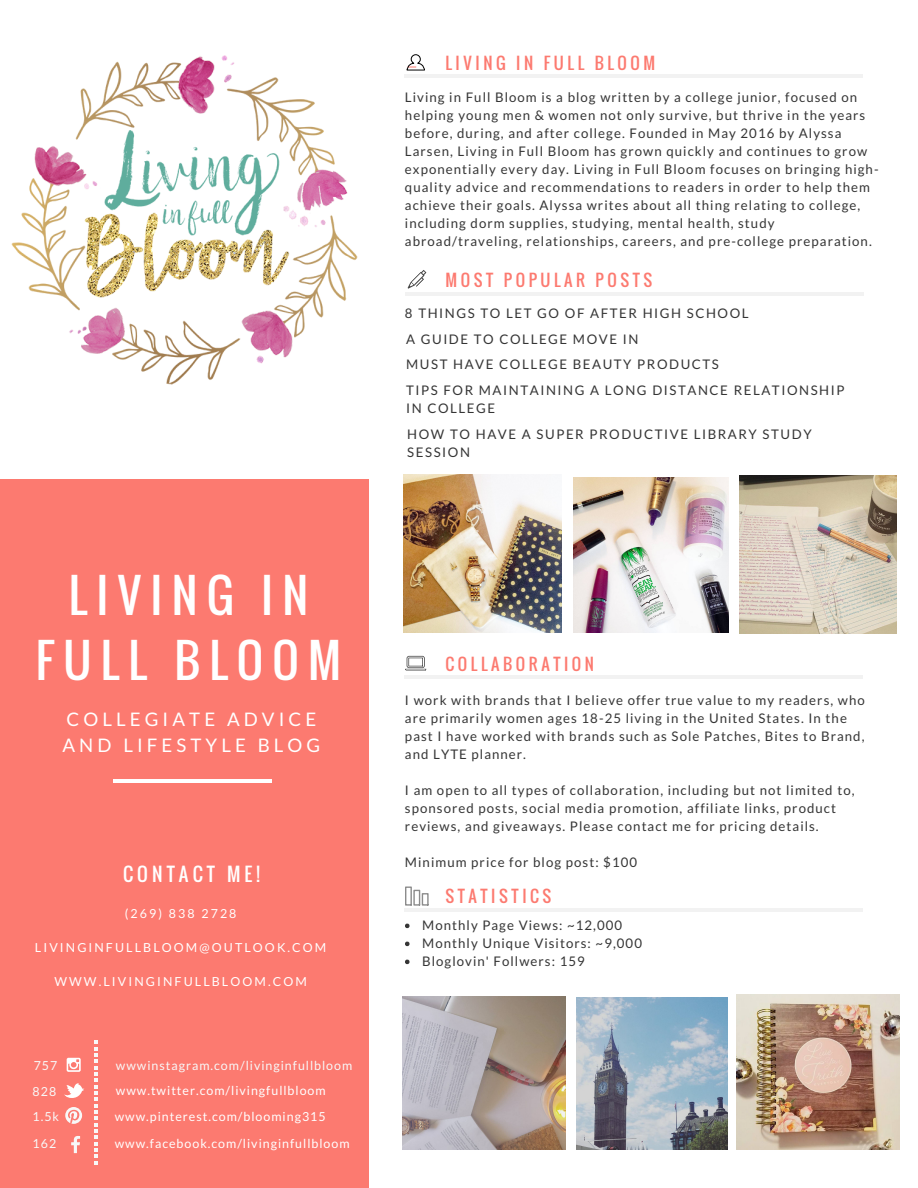
<style>
.page{position:relative;width:918px;height:1188px;background:#fff}
.page>*{position:absolute;margin:0;border:0;box-sizing:border-box;transform-origin:0 0}
.t1{font:45.9px/64.2px "Oswald";letter-spacing:.2em;color:#fff;text-align:center}
.t2{font:18.75px/25.8px "Lato";letter-spacing:.22em;color:#fff}
.t3{font:18.75px "Oswald";letter-spacing:.22em;color:#fff}
.t4{font:16.35px "Oswald";letter-spacing:.22em;color:#fc7a70}
.t5{font:13.2px/18px "Lato";letter-spacing:.08em;color:#353535}
.t6{font:13.2px/25.8px "Lato";letter-spacing:.12em;color:#353535}
.t7{font:12.45px "Lato";letter-spacing:.08em;color:#fff}
.t8{font:12.45px "Lato";letter-spacing:.17em;color:#fff}
.t9{font:12.45px/25.3px "Lato";letter-spacing:.08em;color:#f8f8f8}
</style>
<div class="page">
<div style="left:0;top:479px;width:369px;height:709px;background:#fc7a70"></div>
<hr style="left:114px;top:780px;width:158px;height:3px;background:#fff">
<hr style="left:405px;top:292px;width:459px;height:4px;background:#f2f2f2">
<hr style="left:404px;top:675px;width:459px;height:3px;background:#f2f2f2">
<hr style="left:404px;top:908px;width:459px;height:3px;background:#f2f2f2">
<hr style="left:404px;top:74px;width:459px;height:4px;background:#f2f2f2">
<svg style="left:71px;top:1136px;width:9px;height:17px"></svg>
<svg style="left:66px;top:1057px;width:15px;height:15px"></svg>
<svg style="left:64px;top:1083px;width:20px;height:15px"></svg>
<svg style="left:406px;top:54px;width:19px;height:17px"></svg>
<svg style="left:407px;top:270px;width:20px;height:19px"></svg>
<svg style="left:405px;top:656px;width:21px;height:14px"></svg>
<svg style="left:405px;top:924px;width:4px;height:4px"></svg>
<svg style="left:405px;top:942px;width:4px;height:4px"></svg>
<svg style="left:405px;top:960px;width:4px;height:4px"></svg>
<img style="left:404px;top:475px;width:157px;height:157px">
<img style="left:574px;top:477px;width:155px;height:155px">
<img style="left:739px;top:476px;width:158px;height:157px">
<svg style="left:405px;top:886px;width:24px;height:20px"></svg>
<img style="left:403px;top:997px;width:163px;height:153px">
<img style="left:576px;top:998px;width:152px;height:152px">
<svg style="left:65px;top:1107px;width:17px;height:17px"></svg>
<svg style="left:95px;top:1041px;width:3px;height:123px"></svg>
<img style="left:737px;top:994px;width:163px;height:156px">
<img style="left:11px;top:55px;width:347px;height:330px">
<h1 class="t1" style="left:36px;top:563px;width:307px">LIVING IN<br>FULL BLOOM</h1>
<h2 class="t2" style="left:63px;top:705px;width:259px">COLLEGIATE ADVICE<br>AND LIFESTYLE BLOG</h2>
<h2 class="t3" style="left:123px;top:860px;width:138px">CONTACT ME!</h2>
<p class="t8" style="left:125px;top:906px;width:113px">(269) 838 2728</p>
<p class="t8" style="left:35px;top:939px;width:293px">LIVINGINFULLBLOOM@OUTLOOK.COM</p>
<p class="t8" style="left:54px;top:973px;width:254px">WWW.LIVINGINFULLBLOOM.COM</p>
<p class="t9" style="left:33px;top:1052px;width:28px">757<br>828<br>1.5k</p>
<p class="t9" style="left:33px;top:1130px;width:25px">162</p>
<p class="t9" style="left:116px;top:1052px;width:238px">wwwinstagram.com/livinginfullbloom</p>
<p class="t7" style="left:116px;top:1082px;width:211px">www.twitter.com/livingfullbloom</p>
<p class="t7" style="left:115px;top:1108px;width:212px">www.pinterest.com/blooming315</p>
<p class="t7" style="left:115px;top:1135px;width:236px">www.facebook.com/livinginfullbloom</p>
<p class="t4" style="left:445px;top:50px;width:211px">LIVING IN FULL BLOOM</p>
<p class="t5" style="left:405px;top:88px;width:475px">Living in Full Bloom is a blog written by a college junior, focused on helping young men &amp; women not only survive, but thrive in the years before, during, and after college. Founded in May 2016 by Alyssa Larsen, Living in Full Bloom has grown quickly and continues to grow exponentially every day. Living in Full Bloom focuses on bringing high&shy;quality advice and recommendations to readers in order to help them achieve their goals. Alyssa writes about all thing relating to college, including dorm supplies, studying, mental health, study abroad/traveling, relationships, careers, and pre-college preparation.</p>
<p class="t4" style="left:445px;top:267px;width:208px">MOST POPULAR POSTS</p>
<p class="t6" style="left:405px;top:300px;width:345px">8 THINGS TO LET GO OF AFTER HIGH SCHOOL<br>A GUIDE TO COLLEGE MOVE IN</p>
<p class="t6" style="left:406px;top:351px;width:440px">MUST HAVE COLLEGE BEAUTY PRODUCTS<br>TIPS FOR MAINTAINING A LONG DISTANCE RELATIONSHIP</p>
<p class="t6" style="left:406px;top:395px;width:407px">IN COLLEGE<br>HOW TO HAVE A SUPER PRODUCTIVE LIBRARY STUDY</p>
<p class="t6" style="left:407px;top:439px;width:64px">SESSION</p>
<p class="t4" style="left:445px;top:651px;width:150px">COLLABORATION</p>
<p class="t5" style="left:405px;top:691px;width:461px">I work with brands that I believe offer true value to my readers, who are primarily women ages 18-25 living in the United States. In the past I have worked with brands such as Sole Patches, Bites to Brand, and LYTE planner.</p>
<p class="t5" style="left:405px;top:781px;width:451px">I am open to all types of collaboration, including but not limited to, sponsored posts, social media promotion, affiliate links, product reviews, and giveaways. Please contact me for pricing details.</p>
<p class="t5" style="left:405px;top:853px;width:234px">Minimum price for blog post: $100</p>
<p class="t4" style="left:445px;top:884px;width:107px">STATISTICS</p>
<p class="t5" style="left:422px;top:916px;width:221px">Monthly Page Views: ~12,000<br>Monthly Unique Visitors: ~9,000<br>Bloglovin' Follwers: 159</p>
</div>
